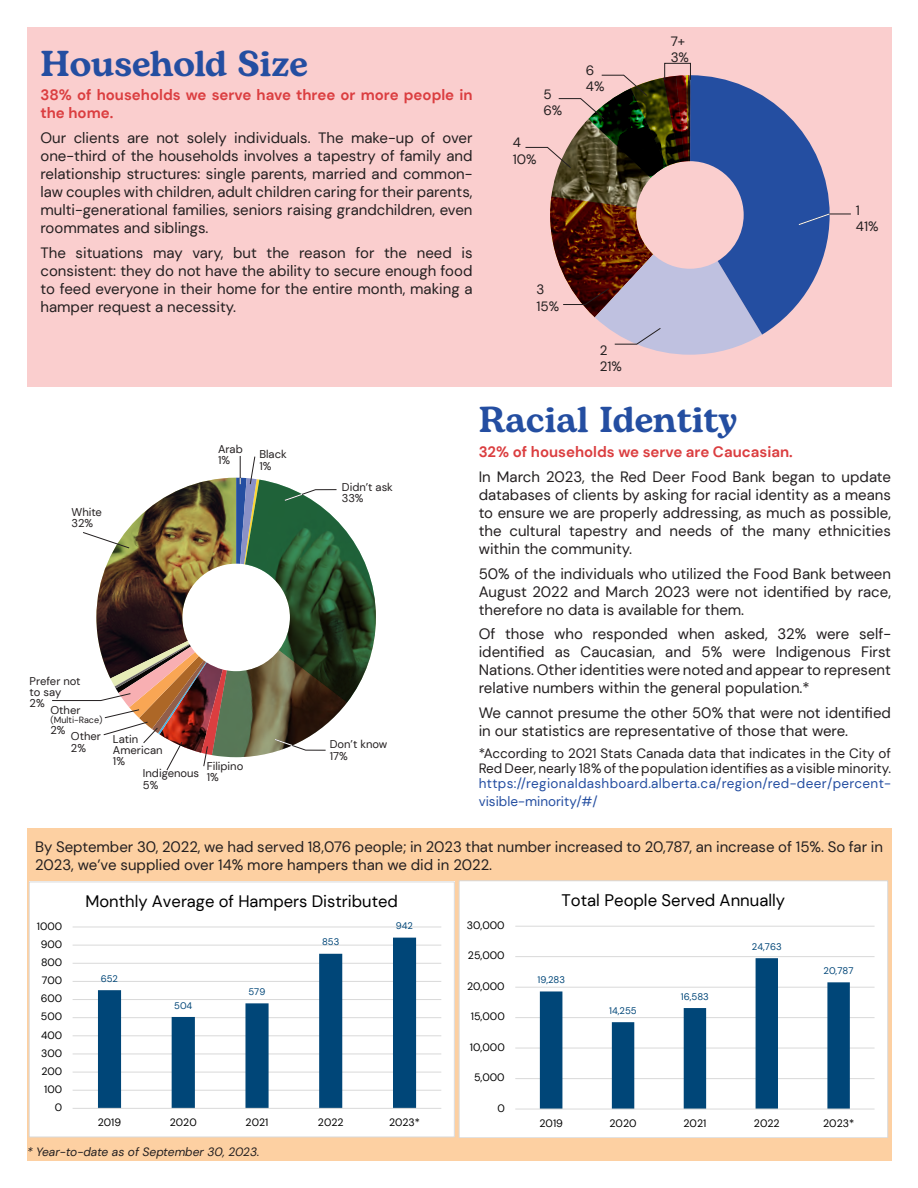
<style>
.page{position:relative;width:918px;height:1188px;background:#fff}
.page>*{position:absolute;margin:0;border:0;box-sizing:border-box;transform-origin:0 0}
.t1{font:600 36px "Bogart";color:#244ea1}
.t2{font:16.65px "DM Sans";color:#000}
.t3{font:15px/18px "DM Sans";color:#231f20;text-align:justify}
.t4{font:700 15px/18px "DM Sans";color:#db3e40}
.t5{font:13.5px/16.2px "DM Sans";letter-spacing:.025em;color:#231f20}
.t6{font:13.5px "DM Sans";color:#244ea1}
.t7{font:italic 12px "DM Sans";color:#231f20}
.t8{font:11.25px/11.2px "DM Sans";color:#231f20}
.t9{font:10.65px "DM Sans";color:#000}
.t10{font:9.6px "DM Sans";letter-spacing:-.005em;color:#004678}
.t11{font:9.45px "DM Sans";color:#004678}
.t12{font:9px "DM Sans";color:#231f20}
.s1{color:#244ea1}
</style>
<div class="page">
<div style="left:27px;top:862px;width:864px;height:299px;background:#fdd0a2"></div>
<div style="left:27px;top:27px;width:864px;height:360px;background:#facece"></div>
<svg style="left:525px;top:75px;width:326px;height:280px"></svg>
<div style="left:664px;top:63px;width:27px;height:17px;border:1px solid #231f20"></div>
<svg style="left:52px;top:456px;width:324px;height:315px"></svg>
<div style="left:29px;top:882px;width:425px;height:255px;background:#fff"></div>
<hr style="left:73px;top:1090px;width:368px;height:1px;background:#d9d9d9">
<hr style="left:73px;top:1072px;width:368px;height:1px;background:#d9d9d9">
<hr style="left:73px;top:1054px;width:368px;height:1px;background:#d9d9d9">
<hr style="left:73px;top:1035px;width:368px;height:1px;background:#d9d9d9">
<hr style="left:73px;top:1017px;width:368px;height:1px;background:#d9d9d9">
<hr style="left:73px;top:999px;width:368px;height:1px;background:#d9d9d9">
<hr style="left:73px;top:981px;width:368px;height:1px;background:#d9d9d9">
<hr style="left:73px;top:963px;width:368px;height:1px;background:#d9d9d9">
<hr style="left:73px;top:945px;width:368px;height:1px;background:#d9d9d9">
<hr style="left:73px;top:927px;width:368px;height:1px;background:#d9d9d9">
<svg style="left:98px;top:938px;width:318px;height:170px"></svg>
<hr style="left:73px;top:1108px;width:368px;height:1px;background:#d9d9d9">
<div style="left:29px;top:882px;width:426px;height:255px;border:1px solid #d9d9d9"></div>
<div style="left:459px;top:881px;width:429px;height:257px;background:#fff"></div>
<hr style="left:515px;top:1078px;width:360px;height:1px;background:#d9d9d9">
<hr style="left:515px;top:1048px;width:360px;height:1px;background:#d9d9d9">
<hr style="left:515px;top:1017px;width:360px;height:1px;background:#d9d9d9">
<hr style="left:515px;top:987px;width:360px;height:1px;background:#d9d9d9">
<hr style="left:515px;top:956px;width:360px;height:1px;background:#d9d9d9">
<hr style="left:515px;top:926px;width:360px;height:1px;background:#d9d9d9">
<svg style="left:540px;top:958px;width:310px;height:151px"></svg>
<hr style="left:515px;top:1109px;width:360px;height:1px;background:#d9d9d9">
<div style="left:459px;top:880px;width:429px;height:258px;border:1px solid #d9d9d9"></div>
<div style="left:27px;top:828px;width:864px;height:50px;background:#fdd0a2"></div>
<p class="t1" style="left:40px;top:38px;width:269px">Household Size</p>
<p class="t4" style="left:40px;top:86px;width:434px">38% of households we serve have three or more people in the home.</p>
<p class="t3" style="left:40px;top:129px;width:434px">Our clients are not solely individuals. The make-up of over one-third of the households involves a tapestry of family and relationship structures: single parents, married and common&shy;law couples with children, adult children caring for their parents, multi-generational families, seniors raising grandchildren, even roommates and siblings.</p>
<p class="t3" style="left:40px;top:244px;width:434px">The situations may vary, but the reason for the need is consistent: they do not have the ability to secure enough food to feed everyone in their home for the entire month, making a hamper request a necessity.</p>
<p class="t5" style="left:544px;top:86px;width:20px">5<br>6%</p>
<p class="t5" style="left:513px;top:135px;width:25px">4<br>10%</p>
<p class="t5" style="left:586px;top:62px;width:20px">6<br>4%</p>
<p class="t5" style="left:536px;top:282px;width:24px">3<br>15%</p>
<p class="t5" style="left:600px;top:342px;width:24px">2<br>21%</p>
<p class="t5" style="left:671px;top:33px;width:20px">7+<br>3%</p>
<p class="t5" style="left:856px;top:202px;width:24px">1<br>41%</p>
<p class="t8" style="left:71px;top:506px;width:32px">White<br>32%</p>
<p class="t8" style="left:218px;top:443px;width:26px">Arab<br>1%</p>
<p class="t8" style="left:259px;top:449px;width:29px">Black<br>1%</p>
<p class="t8" style="left:342px;top:481px;width:53px">Didn’t ask<br>33%</p>
<p class="t8" style="left:30px;top:675px;width:52px">Prefer not to say<br>2%</p>
<p class="t8" style="left:50px;top:704px;width:32px">Other</p>
<p class="t12" style="left:50px;top:714px;width:54px">(Multi-Race)</p>
<p class="t8" style="left:50px;top:725px;width:17px">2%</p>
<p class="t8" style="left:71px;top:731px;width:32px">Other<br>2%</p>
<p class="t8" style="left:113px;top:733px;width:51px">Latin<br>American<br>1%</p>
<p class="t8" style="left:143px;top:768px;width:58px">Indigenous<br>5%</p>
<p class="t8" style="left:207px;top:761px;width:38px">Filipino<br>1%</p>
<p class="t8" style="left:330px;top:739px;width:59px">Don’t know<br>17%</p>
<p class="t1" style="left:479px;top:394px;width:260px">Racial Identity</p>
<p class="t4" style="left:479px;top:443px;width:315px">32% of households we serve are Caucasian.</p>
<p class="t3" style="left:479px;top:468px;width:414px">In March 2023, the Red Deer Food Bank began to update databases of clients by asking for racial identity as a means to ensure we are properly addressing, as much as possible, the cultural tapestry and needs of the many ethnicities within the community.</p>
<p class="t3" style="left:479px;top:564px;width:414px">50% of the individuals who utilized the Food Bank between August 2022 and March 2023 were not identified by race, therefore no data is available for them.</p>
<p class="t3" style="left:479px;top:625px;width:414px">Of those who responded when asked, 32% were self&shy;identified as Caucasian, and 5% were Indigenous First Nations. Other identities were noted and appear to represent relative numbers within the general population.*</p>
<p class="t3" style="left:479px;top:704px;width:414px">We cannot presume the other 50% that were not identified in our statistics are representative of those that were.</p>
<p class="t5" style="left:479px;top:746px;width:414px;line-height:15px;text-align:justify">*According to 2021 Stats Canada data that indicates in the City of Red Deer, nearly 18% of the population identifies as a visible minority. <span class="s1">https://regionaldashboard.alberta.ca/region/red-deer/percent-</span></p>
<p class="t6" style="left:479px;top:793px;width:121px">visible-minority/#/</p>
<p class="t3" style="left:35px;top:837px;width:849px">By September 30, 2022, we had served 18,076 people; in 2023 that number increased to 20,787, an increase of 15%. So far in<br>2023, we’ve supplied over 14% more hampers than we did in 2022.</p>
<p class="t9" style="left:37px;top:919px;width:27px">1000</p>
<p class="t9" style="left:41px;top:938px;width:23px">900</p>
<p class="t9" style="left:41px;top:956px;width:23px">800</p>
<p class="t9" style="left:42px;top:974px;width:22px">700</p>
<p class="t9" style="left:41px;top:992px;width:23px">600</p>
<p class="t9" style="left:41px;top:1010px;width:23px">500</p>
<p class="t9" style="left:41px;top:1028px;width:23px">400</p>
<p class="t9" style="left:41px;top:1046px;width:22px">300</p>
<p class="t9" style="left:41px;top:1065px;width:22px">200</p>
<p class="t9" style="left:44px;top:1083px;width:19px">100</p>
<p class="t9" style="left:55px;top:1101px;width:9px">0</p>
<p class="t2" style="left:86px;top:891px;width:314px">Monthly Average of Hampers Distributed</p>
<p class="t11" style="left:101px;top:973px;width:19px">652</p>
<p class="t11" style="left:174px;top:1000px;width:20px">504</p>
<p class="t11" style="left:249px;top:986px;width:18px">579</p>
<p class="t11" style="left:322px;top:936px;width:19px">853</p>
<p class="t11" style="left:396px;top:920px;width:19px">942</p>
<p class="t9" style="left:98px;top:1116px;width:25px">2019</p>
<p class="t9" style="left:170px;top:1116px;width:28px">2020</p>
<p class="t9" style="left:246px;top:1116px;width:24px">2021</p>
<p class="t9" style="left:318px;top:1116px;width:27px">2022</p>
<p class="t9" style="left:389px;top:1116px;width:32px">2023*</p>
<p class="t7" style="left:27px;top:1144px;width:234px">* Year-to-date as of September 30, 2023.</p>
<p class="t9" style="left:467px;top:919px;width:39px">30,000</p>
<p class="t9" style="left:468px;top:949px;width:38px">25,000</p>
<p class="t9" style="left:467px;top:980px;width:39px">20,000</p>
<p class="t9" style="left:471px;top:1010px;width:35px">15,000</p>
<p class="t9" style="left:470px;top:1041px;width:36px">10,000</p>
<p class="t9" style="left:474px;top:1071px;width:32px">5,000</p>
<p class="t9" style="left:497px;top:1102px;width:9px">0</p>
<p class="t2" style="left:562px;top:890px;width:225px">Total People Served Annually</p>
<p class="t10" style="left:537px;top:974px;width:29px">19,283</p>
<p class="t10" style="left:609px;top:1005px;width:29px">14,255</p>
<p class="t10" style="left:681px;top:990px;width:29px">16,583</p>
<p class="t10" style="left:752px;top:941px;width:31px">24,763</p>
<p class="t10" style="left:824px;top:965px;width:31px">20,787</p>
<p class="t9" style="left:539px;top:1116px;width:25px">2019</p>
<p class="t9" style="left:609px;top:1116px;width:29px">2020</p>
<p class="t9" style="left:683px;top:1116px;width:24px">2021</p>
<p class="t9" style="left:754px;top:1116px;width:27px">2022</p>
<p class="t9" style="left:823px;top:1116px;width:33px">2023*</p>
</div>
